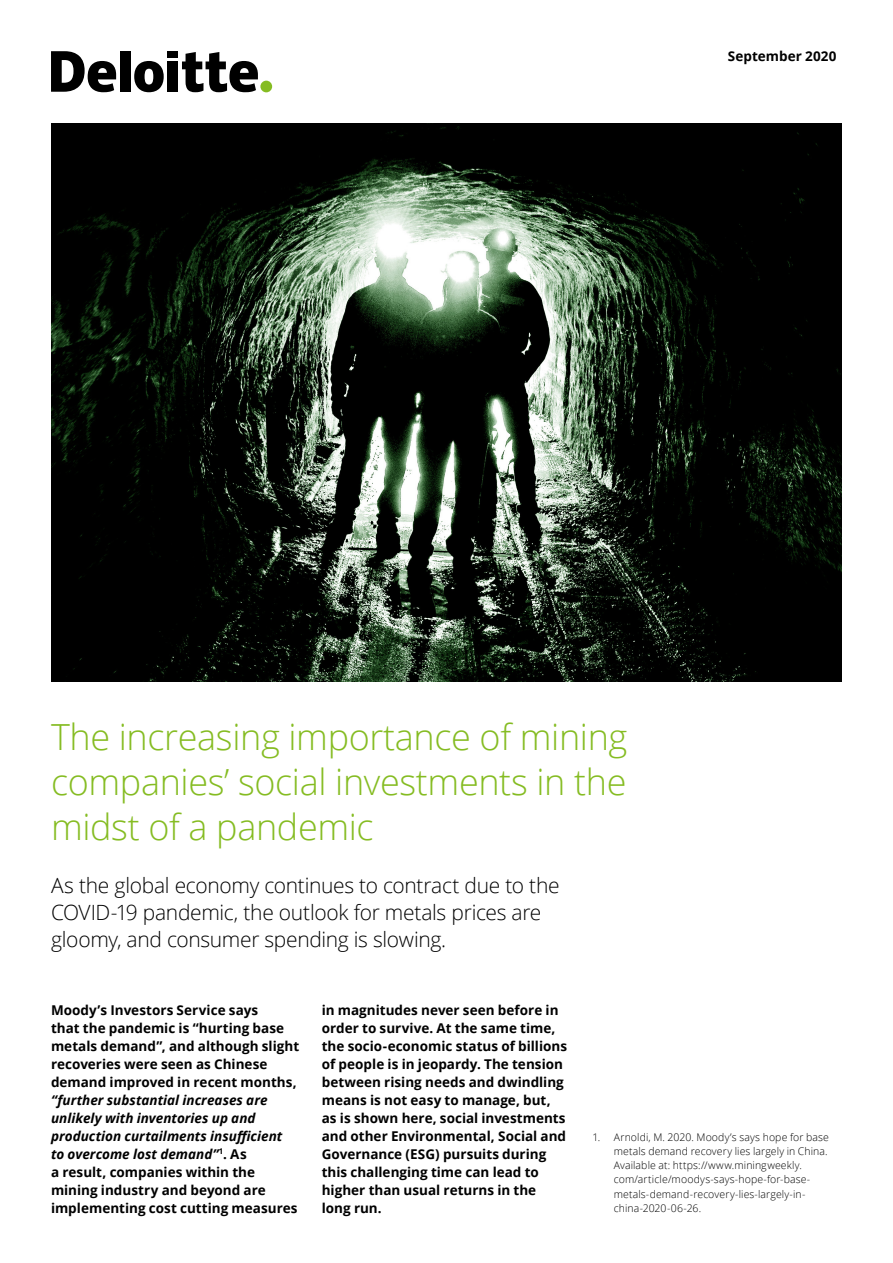
<style>
.page{position:relative;width:893px;height:1263px;background:#fff}
.page>*{position:absolute;margin:0;border:0;box-sizing:border-box;transform-origin:0 0}
.t1{font:300 36px/45px "Open Sans";letter-spacing:-.01em;color:#85bc22;text-align:justify}
.t2{font:300 21px/27px "Open Sans";letter-spacing:-.015em;color:#000}
.t3{font:700 13.5px/18px "Open Sans";color:#000}
.t4{font:italic 700 13.5px/18px "Open Sans";letter-spacing:.005em;color:#000}
.t5{font:300 10.5px/14.2px "Open Sans";letter-spacing:.01em;color:#000}
.s1{font-style:normal}
</style>
<div class="page">
<div style="left:260px;top:81px;width:12px;height:11px;background:#85bc22;border-radius:50%"></div>
<div style="left:120px;top:51px;width:10px;height:41px;background:#000"></div>
<svg style="left:134px;top:61px;width:30px;height:31px"></svg>
<div style="left:168px;top:61px;width:10px;height:31px;background:#000"></div>
<div style="left:168px;top:51px;width:10px;height:7px;background:#000"></div>
<svg style="left:182px;top:52px;width:76px;height:40px"></svg>
<svg style="left:51px;top:51px;width:65px;height:41px"></svg>
<img style="left:51px;top:123px;width:791px;height:558px">
<p class="t3" style="left:728px;top:47px;width:110px">September 2020</p>
<h1 class="t1" style="left:51px;top:714px;width:578px">The increasing importance of mining companies’ social investments in the midst of a pandemic</h1>
<h2 class="t2" style="left:51px;top:871px;width:510px">As the global economy continues to contract due to the<br>COVID-19 pandemic, the outlook for metals prices are gloomy, and consumer spending is slowing.</h2>
<p class="t3" style="left:51px;top:1001px;width:250px">Moody’s Investors Service says<br>that the pandemic is “hurting base metals demand”, and although slight recoveries were seen as Chinese demand improved in recent months,</p>
<p class="t4" style="left:51px;top:1091px;width:248px">“further substantial increases are unlikely with inventories up and production curtailments insufficient to overcome lost demand”<sup>1</sup><span class="s1">. As<br>a result, companies within the mining industry and beyond are implementing cost cutting measures</span></p>
<p class="t3" style="left:322px;top:1001px;width:247px">in magnitudes never seen before in order to survive. At the same time, the socio-economic status of billions of people is in jeopardy. The tension between rising needs and dwindling means is not easy to manage, but, as is shown here, social investments and other Environmental, Social and<br>Governance (ESG) pursuits during this challenging time can lead to higher than usual returns in the long run.</p>
<p class="t5" style="left:614px;top:1129px;width:217px;text-indent:-21px">1. Arnoldi, M. 2020. Moody’s says hope for base metals demand recovery lies largely in China.<br>Available at: https://www.miningweekly. com/article/moodys-says-hope-for-base&shy;metals-demand-recovery-lies-largely-in&shy;china-2020-06-26.</p>
</div>
